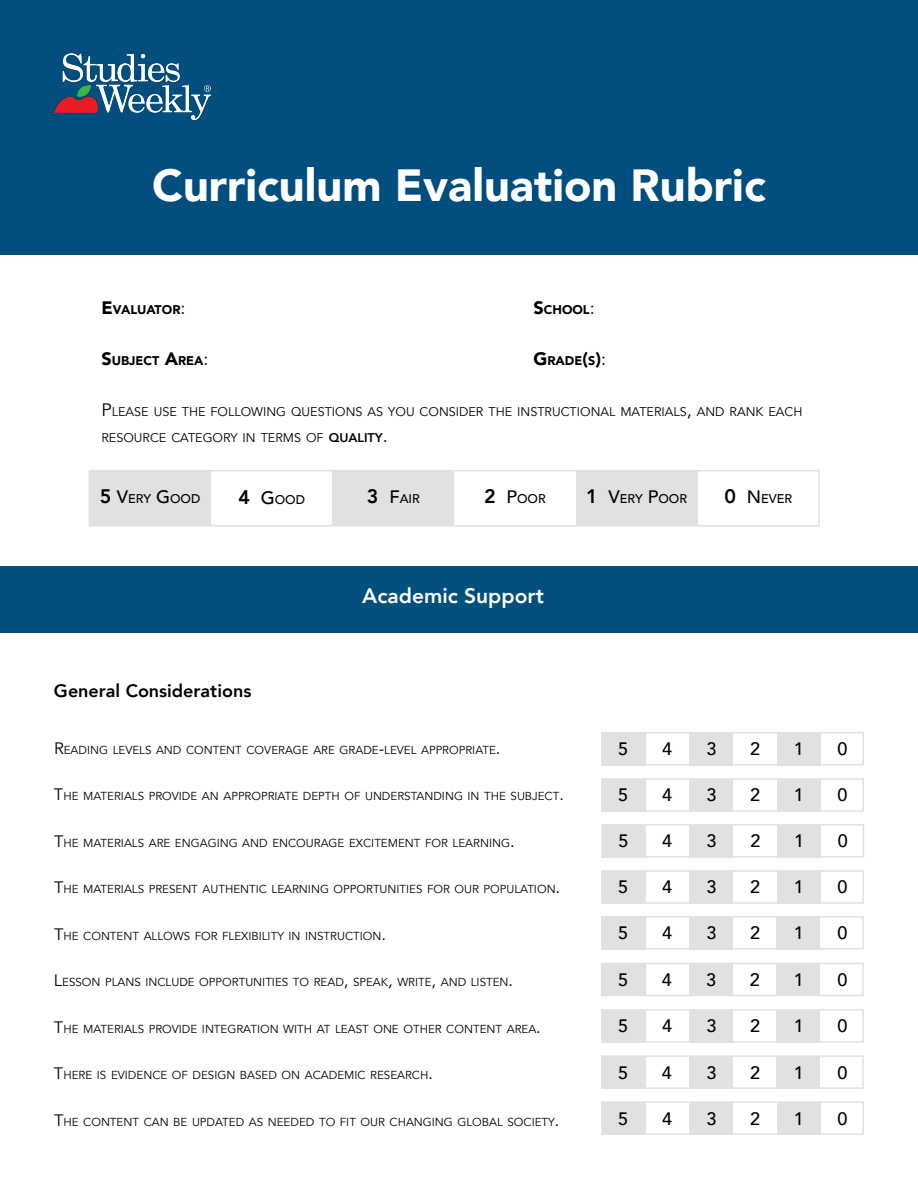
<style>
.page{position:relative;width:918px;height:1188px;background:#fff}
.page>*{position:absolute;margin:0;border:0;box-sizing:border-box;transform-origin:0 0}
.t1{font:900 45px "Avenir";color:#fff}
.t2{font:800 21px "Avenir";color:#fff}
.t3{font:500 18px "Avenir";color:#000}
.t4{font:800 18px "Avenir";color:#000}
.t5{font:12.6px/25.5px "Avenir";color:#000}
.t6{font:500 12.6px "Avenir";color:#000}
.t7{font:900 12.6px "Avenir";color:#000}
.t8{font:11.55px "Avenir";color:#000}
.s1{font-size:18px}
.s2{font-weight:400;font-size:18px}
.s3{font-weight:800}
.s4{font-weight:800;font-size:19.5px}
.s5{font-size:16.5px}
</style>
<div class="page">
<div style="left:0;top:0;width:918px;height:255px;background:#004e7d"></div>
<img style="left:55px;top:53px;width:155px;height:67px">
<div style="left:0;top:566px;width:918px;height:66px;background:#004f7d"></div>
<div style="left:89px;top:470px;width:731px;height:56px;border:2px solid #e0e1e2"></div>
<div style="left:576px;top:471px;width:121px;height:55px;background:#e0e1e2"></div>
<div style="left:333px;top:471px;width:121px;height:55px;background:#e0e1e2"></div>
<div style="left:89px;top:471px;width:122px;height:55px;background:#e0e1e2"></div>
<div style="left:601px;top:732px;width:263px;height:34px;border:2px solid #e0e1e2"></div>
<div style="left:689px;top:733px;width:44px;height:32px;background:#e0e1e2"></div>
<div style="left:602px;top:733px;width:44px;height:32px;background:#e0e1e2"></div>
<div style="left:777px;top:733px;width:43px;height:32px;background:#e0e1e2"></div>
<div style="left:601px;top:778px;width:263px;height:34px;border:2px solid #e0e1e2"></div>
<div style="left:689px;top:779px;width:44px;height:33px;background:#e0e1e2"></div>
<div style="left:602px;top:779px;width:44px;height:33px;background:#e0e1e2"></div>
<div style="left:777px;top:779px;width:43px;height:33px;background:#e0e1e2"></div>
<div style="left:601px;top:824px;width:263px;height:34px;border:2px solid #e0e1e2"></div>
<div style="left:690px;top:825px;width:43px;height:33px;background:#e0e1e2"></div>
<div style="left:602px;top:825px;width:44px;height:33px;background:#e0e1e2"></div>
<div style="left:777px;top:825px;width:44px;height:33px;background:#e0e1e2"></div>
<div style="left:601px;top:870px;width:263px;height:34px;border:2px solid #e0e1e2"></div>
<div style="left:689px;top:871px;width:44px;height:33px;background:#e0e1e2"></div>
<div style="left:602px;top:871px;width:44px;height:33px;background:#e0e1e2"></div>
<div style="left:777px;top:871px;width:43px;height:33px;background:#e0e1e2"></div>
<div style="left:601px;top:916px;width:263px;height:34px;border:2px solid #e0e1e2"></div>
<div style="left:689px;top:917px;width:44px;height:33px;background:#e0e1e2"></div>
<div style="left:602px;top:917px;width:44px;height:33px;background:#e0e1e2"></div>
<div style="left:777px;top:917px;width:43px;height:33px;background:#e0e1e2"></div>
<div style="left:601px;top:963px;width:263px;height:33px;border:2px solid #e0e1e2"></div>
<div style="left:689px;top:963px;width:44px;height:33px;background:#e0e1e2"></div>
<div style="left:602px;top:963px;width:43px;height:33px;background:#e0e1e2"></div>
<div style="left:777px;top:963px;width:43px;height:33px;background:#e0e1e2"></div>
<div style="left:601px;top:1009px;width:263px;height:34px;border:2px solid #e0e1e2"></div>
<div style="left:689px;top:1010px;width:44px;height:33px;background:#e0e1e2"></div>
<div style="left:602px;top:1010px;width:44px;height:33px;background:#e0e1e2"></div>
<div style="left:777px;top:1010px;width:43px;height:33px;background:#e0e1e2"></div>
<div style="left:601px;top:1055px;width:263px;height:34px;border:2px solid #e0e1e2"></div>
<div style="left:689px;top:1056px;width:44px;height:33px;background:#e0e1e2"></div>
<div style="left:602px;top:1056px;width:44px;height:33px;background:#e0e1e2"></div>
<div style="left:777px;top:1056px;width:43px;height:33px;background:#e0e1e2"></div>
<div style="left:601px;top:1101px;width:263px;height:34px;border:2px solid #e0e1e2"></div>
<div style="left:689px;top:1102px;width:44px;height:33px;background:#e0e1e2"></div>
<div style="left:602px;top:1102px;width:44px;height:33px;background:#e0e1e2"></div>
<div style="left:777px;top:1102px;width:43px;height:33px;background:#e0e1e2"></div>
<h1 class="t1" style="left:152px;top:146px;width:615px">Curriculum Evaluation Rubric</h1>
<p class="t7" style="left:101px;top:299px;width:86px"><span class="s1">E</span>VALUATOR<span class="s2">:</span></p>
<p class="t7" style="left:533px;top:299px;width:63px"><span class="s1">S</span>CHOOL<span class="s2">:</span></p>
<p class="t7" style="left:101px;top:350px;width:109px"><span class="s1">S</span>UBJECT <span class="s1">A</span>REA<span class="s2">:</span></p>
<p class="t7" style="left:533px;top:350px;width:74px"><span class="s1">G</span>RADE<span class="s1">(</span>S<span class="s1">)</span><span class="s2">:</span></p>
<p class="t5" style="left:101px;top:399px;width:703px"><span class="s1">P</span>LEASE USE THE FOLLOWING QUESTIONS AS YOU CONSIDER THE INSTRUCTIONAL MATERIALS<span class="s1">,</span> AND RANK EACH<br>RESOURCE CATEGORY IN TERMS OF <span class="s3">quality</span><span class="s1">.</span></p>
<p class="t6" style="left:100px;top:487px;width:102px"><span class="s4">5</span> <span class="s1">V</span>ERY <span class="s1">G</span>OOD</p>
<p class="t6" style="left:238px;top:489px;width:68px"><span class="s4">4</span> <span class="s1">G</span>OOD</p>
<p class="t6" style="left:367px;top:487px;width:54px"><span class="s4">3</span> <span class="s1">F</span>AIR</p>
<p class="t6" style="left:484px;top:487px;width:63px"><span class="s4">2</span> <span class="s1">P</span>OOR</p>
<p class="t6" style="left:586px;top:487px;width:102px"><span class="s4">1</span> <span class="s1">V</span>ERY <span class="s1">P</span>OOR</p>
<p class="t6" style="left:724px;top:487px;width:69px"><span class="s4">0</span> <span class="s1">N</span>EVER</p>
<h3 class="t4" style="left:54px;top:677px;width:199px">General Considerations</h3>
<h2 class="t2" style="left:362px;top:580px;width:183px">Academic Support</h2>
<p class="t8" style="left:54px;top:743px;width:448px"><span class="s5">R</span>EADING LEVELS AND CONTENT COVERAGE ARE GRADE<span class="s5">-</span>LEVEL APPROPRIATE<span class="s5">.</span></p>
<p class="t8" style="left:54px;top:790px;width:512px"><span class="s5">T</span>HE MATERIALS PROVIDE AN APPROPRIATE DEPTH OF UNDERSTANDING IN THE SUBJECT<span class="s5">.</span></p>
<p class="t8" style="left:54px;top:836px;width:462px"><span class="s5">T</span>HE MATERIALS ARE ENGAGING AND ENCOURAGE EXCITEMENT FOR LEARNING<span class="s5">.</span></p>
<p class="t8" style="left:54px;top:883px;width:508px"><span class="s5">T</span>HE MATERIALS PRESENT AUTHENTIC LEARNING OPPORTUNITIES FOR OUR POPULATION<span class="s5">.</span></p>
<p class="t8" style="left:54px;top:929px;width:334px"><span class="s5">T</span>HE CONTENT ALLOWS FOR FLEXIBILITY IN INSTRUCTION<span class="s5">.</span></p>
<p class="t8" style="left:54px;top:976px;width:461px"><span class="s5">L</span>ESSON PLANS INCLUDE OPPORTUNITIES TO READ<span class="s5">,</span> SPEAK<span class="s5">,</span> WRITE<span class="s5">,</span> AND LISTEN<span class="s5">.</span></p>
<p class="t8" style="left:54px;top:1022px;width:488px"><span class="s5">T</span>HE MATERIALS PROVIDE INTEGRATION WITH AT LEAST ONE OTHER CONTENT AREA<span class="s5">.</span></p>
<p class="t8" style="left:54px;top:1069px;width:381px"><span class="s5">T</span>HERE IS EVIDENCE OF DESIGN BASED ON ACADEMIC RESEARCH<span class="s5">.</span></p>
<p class="t8" style="left:54px;top:1115px;width:507px"><span class="s5">T</span>HE CONTENT CAN BE UPDATED AS NEEDED TO FIT OUR CHANGING GLOBAL SOCIETY<span class="s5">.</span></p>
<h3 class="t3" style="left:618px;top:733px;width:12px">5</h3>
<h3 class="t3" style="left:662px;top:733px;width:12px">4</h3>
<h3 class="t3" style="left:706px;top:733px;width:12px">3</h3>
<h3 class="t3" style="left:750px;top:733px;width:12px">2</h3>
<h3 class="t3" style="left:794px;top:733px;width:12px">1</h3>
<h3 class="t3" style="left:838px;top:733px;width:12px">0</h3>
<h3 class="t3" style="left:618px;top:780px;width:12px">5</h3>
<h3 class="t3" style="left:662px;top:780px;width:12px">4</h3>
<h3 class="t3" style="left:706px;top:780px;width:12px">3</h3>
<h3 class="t3" style="left:750px;top:780px;width:12px">2</h3>
<h3 class="t3" style="left:794px;top:780px;width:12px">1</h3>
<h3 class="t3" style="left:838px;top:780px;width:12px">0</h3>
<h3 class="t3" style="left:619px;top:826px;width:12px">5</h3>
<h3 class="t3" style="left:662px;top:826px;width:12px">4</h3>
<h3 class="t3" style="left:707px;top:826px;width:12px">3</h3>
<h3 class="t3" style="left:750px;top:826px;width:12px">2</h3>
<h3 class="t3" style="left:794px;top:826px;width:12px">1</h3>
<h3 class="t3" style="left:838px;top:826px;width:12px">0</h3>
<h3 class="t3" style="left:618px;top:872px;width:12px">5</h3>
<h3 class="t3" style="left:662px;top:872px;width:12px">4</h3>
<h3 class="t3" style="left:706px;top:872px;width:12px">3</h3>
<h3 class="t3" style="left:750px;top:872px;width:12px">2</h3>
<h3 class="t3" style="left:794px;top:872px;width:12px">1</h3>
<h3 class="t3" style="left:838px;top:872px;width:12px">0</h3>
<h3 class="t3" style="left:618px;top:918px;width:12px">5</h3>
<h3 class="t3" style="left:662px;top:918px;width:12px">4</h3>
<h3 class="t3" style="left:706px;top:918px;width:12px">3</h3>
<h3 class="t3" style="left:750px;top:918px;width:12px">2</h3>
<h3 class="t3" style="left:794px;top:918px;width:12px">1</h3>
<h3 class="t3" style="left:837px;top:918px;width:12px">0</h3>
<h3 class="t3" style="left:618px;top:964px;width:12px">5</h3>
<h3 class="t3" style="left:662px;top:964px;width:12px">4</h3>
<h3 class="t3" style="left:706px;top:964px;width:12px">3</h3>
<h3 class="t3" style="left:750px;top:964px;width:12px">2</h3>
<h3 class="t3" style="left:794px;top:964px;width:12px">1</h3>
<h3 class="t3" style="left:837px;top:964px;width:12px">0</h3>
<h3 class="t3" style="left:618px;top:1011px;width:12px">5</h3>
<h3 class="t3" style="left:662px;top:1011px;width:12px">4</h3>
<h3 class="t3" style="left:706px;top:1011px;width:12px">3</h3>
<h3 class="t3" style="left:750px;top:1011px;width:12px">2</h3>
<h3 class="t3" style="left:794px;top:1011px;width:12px">1</h3>
<h3 class="t3" style="left:837px;top:1011px;width:12px">0</h3>
<h3 class="t3" style="left:618px;top:1057px;width:12px">5</h3>
<h3 class="t3" style="left:662px;top:1057px;width:12px">4</h3>
<h3 class="t3" style="left:706px;top:1057px;width:12px">3</h3>
<h3 class="t3" style="left:750px;top:1057px;width:12px">2</h3>
<h3 class="t3" style="left:794px;top:1057px;width:12px">1</h3>
<h3 class="t3" style="left:837px;top:1057px;width:12px">0</h3>
<h3 class="t3" style="left:618px;top:1103px;width:12px">5</h3>
<h3 class="t3" style="left:662px;top:1103px;width:12px">4</h3>
<h3 class="t3" style="left:706px;top:1103px;width:12px">3</h3>
<h3 class="t3" style="left:750px;top:1103px;width:12px">2</h3>
<h3 class="t3" style="left:794px;top:1103px;width:12px">1</h3>
<h3 class="t3" style="left:838px;top:1103px;width:12px">0</h3>
</div>
